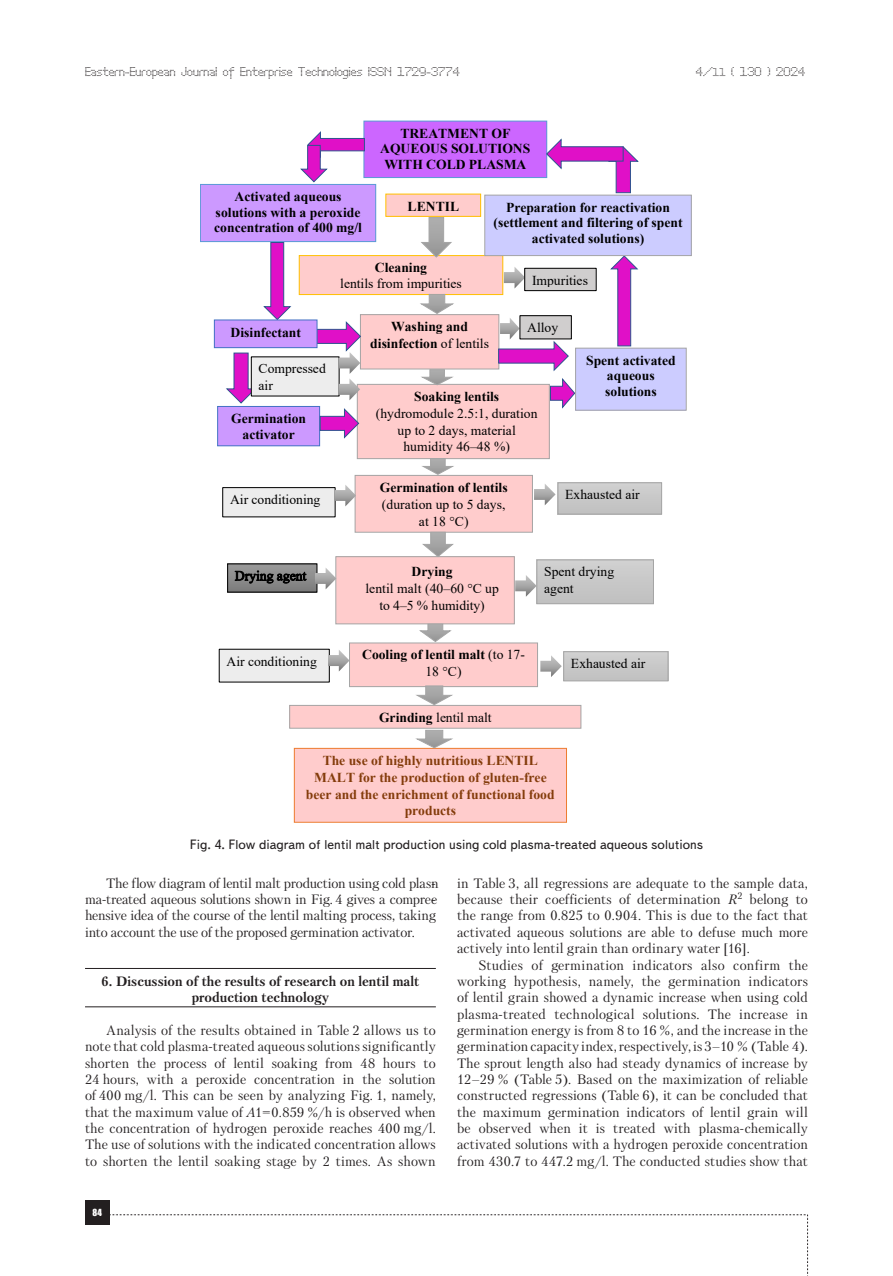
<style>
.page{position:relative;width:893px;height:1276px;background:#fff}
.page>*{position:absolute;margin:0;border:0;box-sizing:border-box;transform-origin:0 0}
.t1{font:700 13.65px/15.6px "Times New Roman";color:#000;text-align:center}
.t2{font:13.65px/16.8px "Times New Roman";letter-spacing:.005em;color:#000;text-align:center}
.t3{font:700 13.65px/16.8px "Times New Roman";color:#843c0b;text-align:center}
.Text__англ{font:13.5px/16.4px "Petersburg C";letter-spacing:-.005em;color:#231f20;text-align:justify}
.Рисунок{font:13.5px "Text Book C";color:#231f20}
.Раздел_статьи{font:700 13.5px/16.4px "Petersburg C";color:#231f20;text-align:center}
.t4{font:12px "Perfo";letter-spacing:.015em;color:#231f20}
.t5{font:9px "Impact";color:#fff}
.s1{font-size:10.5px}
.s2{font-weight:700}
.s3{font-weight:400}
.s4{font-style:italic}
</style>
<div class="page">
<div style="left:85px;top:1200px;width:24px;height:24px;background:#231f20"></div>
<svg style="left:109px;top:1214px;width:699px;height:62px"></svg>
<hr style="left:85px;top:968px;width:351px;height:1px;background:#231f20">
<hr style="left:85px;top:1006px;width:351px;height:1px;background:#231f20">
<div style="left:364px;top:121px;width:183px;height:57px;background:#c6f"></div>
<div style="left:364px;top:121px;width:183px;height:57px;border:1px solid #5b9bd5"></div>
<div style="left:299px;top:256px;width:204px;height:38px;background:#fcc"></div>
<div style="left:299px;top:255px;width:204px;height:40px;border:1px solid #ffc000"></div>
<img style="left:504px;top:267px;width:21px;height:21px">
<div style="left:525px;top:268px;width:71px;height:23px;background:#d0cece"></div>
<div style="left:524px;top:268px;width:72px;height:23px;border:1px solid #000"></div>
<div style="left:200px;top:184px;width:176px;height:58px;background:#c9f"></div>
<div style="left:200px;top:184px;width:176px;height:58px;border:1px solid #5b9bd5"></div>
<svg style="left:300px;top:130px;width:65px;height:53px"></svg>
<div style="left:360px;top:315px;width:139px;height:54px;background:#fcc"></div>
<div style="left:360px;top:314px;width:139px;height:55px;border:1px solid #a5a5a5"></div>
<svg style="left:263px;top:241px;width:29px;height:78px"></svg>
<svg style="left:316px;top:320px;width:46px;height:33px"></svg>
<svg style="left:421px;top:294px;width:33px;height:20px"></svg>
<div style="left:357px;top:384px;width:192px;height:74px;background:#fcc"></div>
<div style="left:357px;top:384px;width:193px;height:75px;border:1px solid #a5a5a5"></div>
<div style="left:214px;top:320px;width:103px;height:28px;background:#c9f"></div>
<div style="left:214px;top:319px;width:104px;height:29px;border:1px solid #4472c4"></div>
<svg style="left:226px;top:352px;width:32px;height:52px"></svg>
<div style="left:218px;top:406px;width:102px;height:40px;background:#c9f"></div>
<div style="left:217px;top:406px;width:103px;height:40px;border:1px solid #4472c4"></div>
<svg style="left:319px;top:407px;width:41px;height:33px"></svg>
<svg style="left:422px;top:369px;width:32px;height:16px"></svg>
<div style="left:251px;top:357px;width:88px;height:39px;background:#ededed"></div>
<img style="left:500px;top:318px;width:20px;height:21px">
<div style="left:520px;top:316px;width:51px;height:23px;background:#d0cece"></div>
<div style="left:520px;top:315px;width:52px;height:24px;border:1px solid #000"></div>
<svg style="left:498px;top:339px;width:78px;height:71px"></svg>
<div style="left:576px;top:348px;width:110px;height:62px;background:#ccf"></div>
<div style="left:575px;top:348px;width:111px;height:62px;border:1px solid #a5a5a5"></div>
<svg style="left:610px;top:256px;width:29px;height:91px"></svg>
<div style="left:485px;top:195px;width:206px;height:61px;background:#ccf"></div>
<div style="left:484px;top:195px;width:208px;height:61px;border:1px solid #a5a5a5"></div>
<svg style="left:545px;top:137px;width:94px;height:57px"></svg>
<div style="left:355px;top:475px;width:177px;height:57px;background:#fcc"></div>
<div style="left:355px;top:475px;width:178px;height:57px;border:1px solid #a5a5a5"></div>
<svg style="left:423px;top:458px;width:31px;height:17px"></svg>
<div style="left:223px;top:487px;width:112px;height:30px;background:#ededed"></div>
<div style="left:222px;top:487px;width:113px;height:30px;border:1px solid #000"></div>
<div style="left:558px;top:482px;width:104px;height:32px;border:1px solid #a5a5a5"></div>
<div style="left:336px;top:556px;width:178px;height:68px;background:#fcc"></div>
<div style="left:336px;top:556px;width:179px;height:68px;border:1px solid #a5a5a5"></div>
<svg style="left:423px;top:532px;width:31px;height:25px"></svg>
<svg style="left:234px;top:570px;width:73px;height:14px"></svg>
<div style="left:537px;top:560px;width:117px;height:44px;border:1px solid #a5a5a5"></div>
<div style="left:349px;top:643px;width:188px;height:43px;background:#fcc"></div>
<div style="left:349px;top:643px;width:189px;height:44px;border:1px solid #a5a5a5"></div>
<svg style="left:420px;top:623px;width:32px;height:19px"></svg>
<div style="left:290px;top:705px;width:291px;height:23px;background:#fcc"></div>
<div style="left:289px;top:705px;width:292px;height:23px;border:1px solid #a5a5a5"></div>
<svg style="left:417px;top:685px;width:36px;height:20px"></svg>
<div style="left:294px;top:748px;width:272px;height:74px;background:#fcc"></div>
<div style="left:294px;top:748px;width:273px;height:74px;border:1px solid #ed7d31"></div>
<svg style="left:417px;top:730px;width:36px;height:18px"></svg>
<div style="left:219px;top:649px;width:110px;height:33px;background:#ededed"></div>
<div style="left:563px;top:651px;width:105px;height:30px;border:1px solid #a5a5a5"></div>
<svg style="left:421px;top:217px;width:31px;height:41px"></svg>
<div style="left:386px;top:194px;width:95px;height:22px;background:#fcc"></div>
<div style="left:386px;top:194px;width:95px;height:23px;border:1px solid #ffc000"></div>
<img style="left:339px;top:352px;width:21px;height:22px">
<img style="left:339px;top:378px;width:21px;height:22px">
<img style="left:335px;top:485px;width:21px;height:21px">
<img style="left:315px;top:567px;width:21px;height:22px">
<img style="left:328px;top:649px;width:21px;height:22px">
<img style="left:534px;top:484px;width:21px;height:21px">
<img style="left:515px;top:575px;width:22px;height:22px">
<img style="left:540px;top:655px;width:22px;height:22px">
<p class="t4" style="left:85px;top:65px;width:376px">Eastern-European Journal of Enterprise Technologies ISSN 1729-3774</p>
<p class="t4" style="left:696px;top:65px;width:111px">4/<span class="s1">11</span> ( 130 ) 2024</p>
<p class="t1" style="left:214px;top:188px;width:149px">Activated aqueous solutions with a peroxide concentration of 400 mg/l</p>
<p class="t1" style="left:380px;top:125px;width:152px">TREATMENT OF<br>AQUEOUS SOLUTIONS<br>WITH COLD PLASMA</p>
<p class="t1" style="left:408px;top:198px;width:53px">LENTIL</p>
<p class="t1" style="left:493px;top:199px;width:191px">Preparation for reactivation (settlement and filtering of spent activated solutions)</p>
<p class="t1" style="left:231px;top:324px;width:72px">Disinfectant</p>
<p class="t2" style="left:259px;top:360px;width:69px;text-align:left">Compressed air</p>
<p class="t1" style="left:231px;top:410px;width:76px">Germination activator</p>
<p class="t2" style="left:340px;top:259px;width:123px;line-height:15.6px"><span class="s2">Cleaning<br></span>lentils from impurities</p>
<p class="t1" style="left:370px;top:318px;width:120px;line-height:16.8px">Washing and disinfection <span class="s3">of lentils</span></p>
<p class="t2" style="left:532px;top:271px;width:58px">Impurities</p>
<p class="t2" style="left:527px;top:319px;width:33px">Alloy</p>
<p class="t2" style="left:376px;top:387px;width:163px"><span class="s2">Soaking lentils </span>(hydromodule 2.5:1, duration up to 2 days, material humidity 46–48 %)</p>
<p class="t1" style="left:586px;top:352px;width:91px">Spent activated aqueous solutions</p>
<p class="t2" style="left:380px;top:478px;width:129px"><span class="s2">Germination of lentils </span>(duration up to 5 days, at 18 °C)</p>
<p class="t2" style="left:230px;top:490px;width:92px">Air conditioning</p>
<p class="t2" style="left:565px;top:486px;width:76px">Exhausted air</p>
<p class="t2" style="left:365px;top:563px;width:135px"><span class="s2">Drying<br></span>lentil malt (40–60 °C up to 4–5 % humidity)</p>
<p class="t2" style="left:544px;top:563px;width:72px;text-align:left">Spent drying agent</p>
<p class="t1" style="left:362px;top:646px;width:164px;line-height:16.8px">Cooling of lentil malt <span class="s3">(to 17-<br>18 °С)</span></p>
<p class="t2" style="left:379px;top:708px;width:114px"><span class="s2">Grinding</span> lentil malt</p>
<p class="t3" style="left:306px;top:751px;width:250px">The use of highly nutritious LENTIL<br>MALT for the production of gluten-free beer and the enrichment of functional food products</p>
<p class="t2" style="left:227px;top:652px;width:92px">Air conditioning</p>
<p class="t2" style="left:571px;top:655px;width:76px">Exhausted air</p>
<p class="Рисунок" style="left:190px;top:837px;width:515px">Fig. 4. Flow diagram of lentil malt production using cold plasma-treated aqueous solutions</p>
<p class="Text__англ" style="left:85px;top:874px;width:352px;text-indent:21px">The flow diagram of lentil malt production using cold plas&shy;ma-treated aqueous solutions shown in Fig. 4 gives a compre&shy;hensive idea of the course of the lentil malting process, taking into account the use of the proposed germination activator.</p>
<p class="Раздел_статьи" style="left:101px;top:973px;width:320px">6. Discussion of the results of research on lentil malt production technology</p>
<p class="Text__англ" style="left:85px;top:1022px;width:352px;text-indent:21px">Analysis of the results obtained in Table 2 allows us to note that cold plasma-treated aqueous solutions significantly shorten the process of lentil soaking from 48 hours to 24 hours, with a peroxide concentration in the solution of 400 mg/l. This can be seen by analyzing Fig. 1, namely, that the maximum value of <span class="s4">A</span>1=0.859 %/h is observed when the concentration of hydrogen peroxide reaches 400 mg/l.<br>The use of solutions with the indicated concentration allows to shorten the lentil soaking stage by 2 times. As shown</p>
<p class="t5" style="left:93px;top:1205px;width:11px">84</p>
<p class="Text__англ" style="left:457px;top:874px;width:352px">in Table 3, all regressions are adequate to the sample data, because their coefficients of determination <span class="s4">R</span><sup>2</sup> belong to the range from 0.825 to 0.904. This is due to the fact that activated aqueous solutions are able to defuse much more actively into lentil grain than ordinary water [16].</p>
<p class="Text__англ" style="left:457px;top:956px;width:352px;text-indent:21px">Studies of germination indicators also confirm the working hypothesis, namely, the germination indicators of lentil grain showed a dynamic increase when using cold plasma-treated technological solutions. The increase in germination energy is from 8 to 16 %, and the increase in the germination capacity index, respectively, is 3–10 % (Table 4).<br>The sprout length also had steady dynamics of increase by 12–29 % (Table 5). Based on the maximization of reliable constructed regressions (Table 6), it can be concluded that the maximum germination indicators of lentil grain will be observed when it is treated with plasma-chemically activated solutions with a hydrogen peroxide concentration from 430.7 to 447.2 mg/l. The conducted studies show that</p>
</div>
